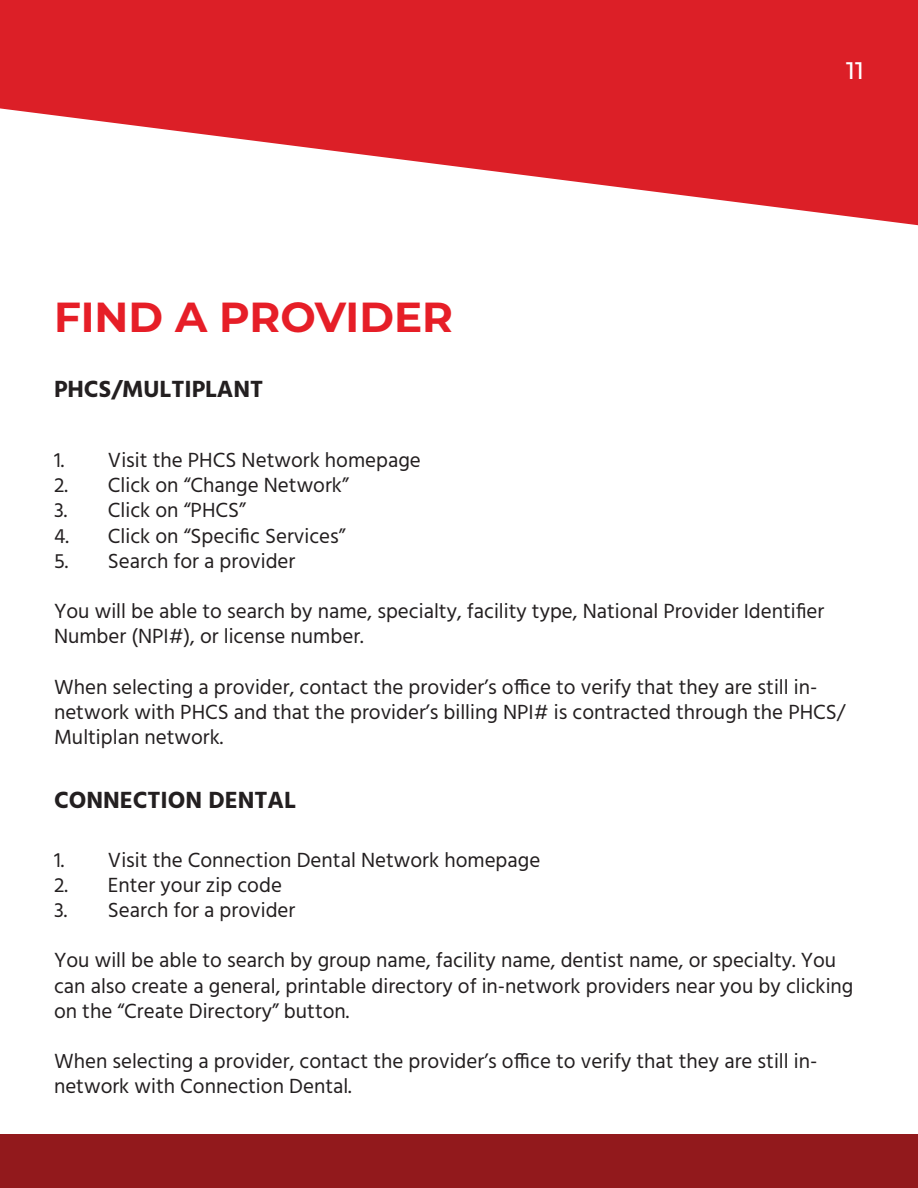
<style>
.page{position:relative;width:918px;height:1188px;background:#fff}
.page>*{position:absolute;margin:0;border:0;box-sizing:border-box;transform-origin:0 0}
.t1{font:700 42px "Montserrat";color:#e61e27}
.Hind_Body_text{font:700 24px "Hind";color:#231f20}
.t2{font:500 24px "Montserrat";color:#fff}
.Hind_Body_text-2{font:21px/25.2px "Hind";color:#231f20}
</style>
<div class="page">
<svg style="left:0;top:0;width:918px;height:226px;fill:#dc1f27"></svg>
<div style="left:0;top:0;width:227px;height:108px;background:#dc1f27"></div>
<div style="left:0;top:1134px;width:918px;height:54px;background:#92191c"></div>
<p class="t1" style="left:54px;top:287px;width:401px">FIND A PROVIDER</p>
<p class="Hind_Body_text" style="left:54px;top:374px;width:211px">PHCS/MULTIPLANT</p>
<p class="t2" style="left:846px;top:53px;width:19px">11</p>
<p class="Hind_Body_text-2" style="left:54px;top:448px;width:368px">1. Visit the PHCS Network homepage</p>
<p class="Hind_Body_text-2" style="left:54px;top:474px;width:296px">2. Click on “Change Network”</p>
<p class="Hind_Body_text-2" style="left:54px;top:499px;width:193px">3. Click on “PHCS”</p>
<p class="Hind_Body_text-2" style="left:54px;top:524px;width:293px">4. Click on “Specific Services”</p>
<p class="Hind_Body_text-2" style="left:54px;top:549px;width:243px">5. Search for a provider</p>
<p class="Hind_Body_text-2" style="left:54px;top:600px;width:772px">You will be able to search by name, specialty, facility type, National Provider Identifier<br>Number (NPI#), or license number.</p>
<p class="Hind_Body_text-2" style="left:54px;top:675px;width:793px">When selecting a provider, contact the provider’s office to verify that they are still in&shy;network with PHCS and that the provider’s billing NPI# is contracted through the PHCS/<br>Multiplan network.</p>
<p class="Hind_Body_text" style="left:54px;top:785px;width:243px">CONNECTION DENTAL</p>
<p class="Hind_Body_text-2" style="left:54px;top:848px;width:488px">1. Visit the Connection Dental Network homepage</p>
<p class="Hind_Body_text-2" style="left:54px;top:873px;width:229px">2. Enter your zip code</p>
<p class="Hind_Body_text-2" style="left:54px;top:898px;width:243px">3. Search for a provider</p>
<p class="Hind_Body_text-2" style="left:54px;top:949px;width:801px">You will be able to search by group name, facility name, dentist name, or specialty. You can also create a general, printable directory of in-network providers near you by clicking on the “Create Directory” button.</p>
<p class="Hind_Body_text-2" style="left:54px;top:1050px;width:765px">When selecting a provider, contact the provider’s office to verify that they are still in&shy;network with Connection Dental.</p>
</div>
